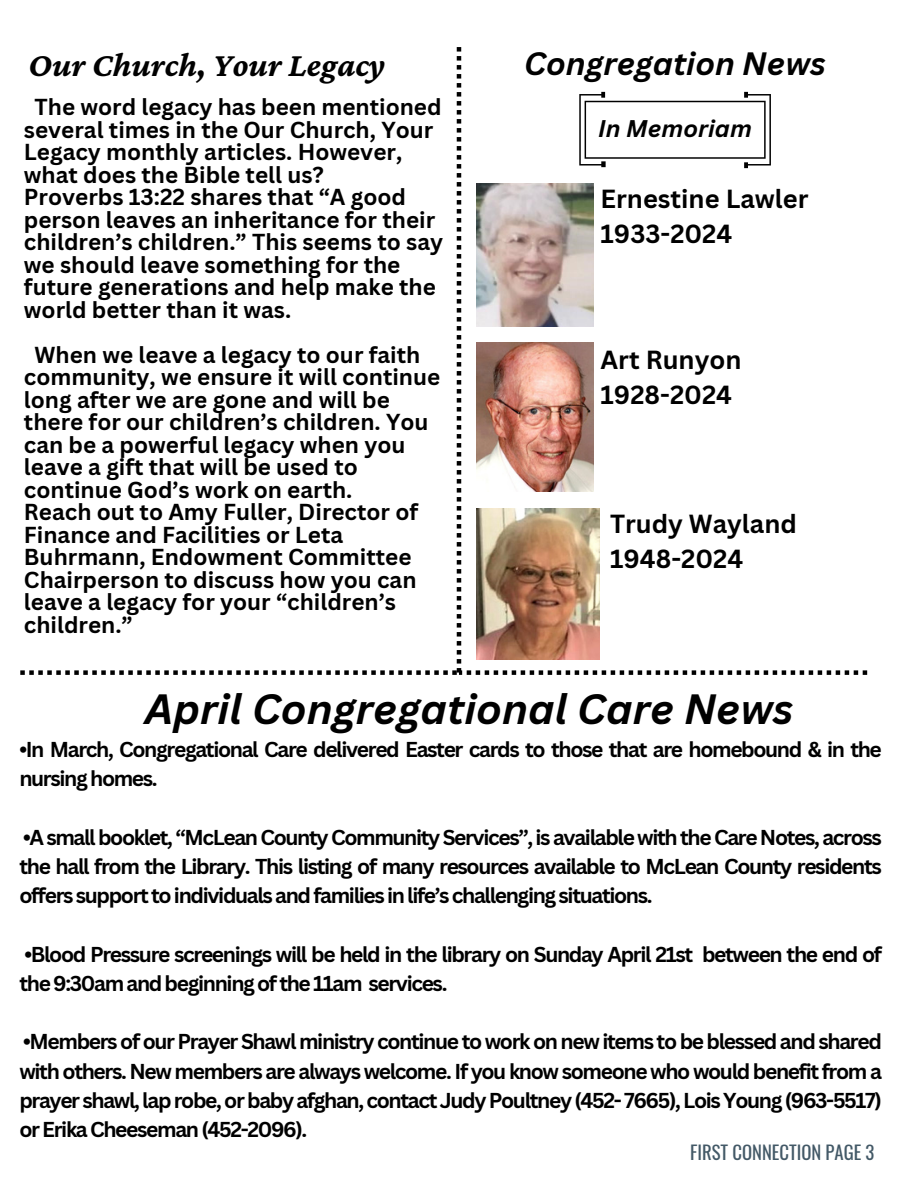
<style>
.page{position:relative;width:918px;height:1188px;background:#fff}
.page>*{position:absolute;margin:0;border:0;box-sizing:border-box;transform-origin:0 0}
.t1{font:italic 700 41.25px "Canva Sans";color:#000}
.t2{font:italic 700 34.35px "Crimson Pro";color:#000}
.t3{font:italic 700 31.5px "Canva Sans";color:#000}
.t4{font:700 25.5px/34.8px "Canva Sans";color:#000}
.t5{font:italic 700 23.4px "Canva Sans";color:#000}
.t6{font:700 22.5px/22.5px "Canva Sans";color:#000}
.t7{font:700 21px/29.2px "Canva Sans";letter-spacing:-.065em;color:#000}
.t8{font:18.6px "Oswald";color:#435967}
</style>
<div class="page">
<svg style="left:20px;top:47px;width:847px;height:628px"></svg>
<img style="left:477px;top:343px;width:117px;height:148px">
<img style="left:477px;top:509px;width:123px;height:150px">
<img style="left:477px;top:184px;width:117px;height:142px">
<p class="t2" style="left:29px;top:45px;width:358px">Our Church, Your Legacy</p>
<h3 class="t6" style="left:24px;top:95px;width:421px;text-indent:11px">The word legacy has been mentioned several times in the Our Church, Your Legacy monthly articles. However, what does the Bible tell us?<br>Proverbs 13:22 shares that “A good person leaves an inheritance for their children’s children.” This seems to say we should leave something for the future generations and help make the world better than it was.</h3>
<p class="t6" style="left:24px;top:343px;width:418px;text-indent:11px">When we leave a legacy to our faith community, we ensure it will continue long after we are gone and will be there for our children’s children. You can be a powerful legacy when you leave a gift that will be used to continue God’s work on earth.<br>Reach out to Amy Fuller, Director of<br>Finance and Facilities or Leta<br>Buhrmann, Endowment Committee<br>Chairperson to discuss how you can leave a legacy for your “children’s children.”</p>
<h3 class="t3" style="left:524px;top:42px;width:303px">Congregation News</h3>
<h2 class="t5" style="left:598px;top:112px;width:155px">In Memoriam</h2>
<h3 class="t4" style="left:601px;top:181px;width:209px">Ernestine Lawler<br>1933-2024</h3>
<p class="t4" style="left:601px;top:342px;width:142px">Art Runyon<br>1928-2024</p>
<p class="t4" style="left:610px;top:506px;width:188px">Trudy Wayland<br>1948-2024</p>
<h1 class="t1" style="left:145px;top:680px;width:650px">April Congregational Care News</h1>
<h4 class="t7" style="left:19px;top:734px;width:864px">•In March, Congregational Care delivered Easter cards to those that are homebound &amp; in the nursing homes.</h4>
<h4 class="t7" style="left:19px;top:822px;width:864px;text-align:justify">•A small booklet, “McLean County Community Services”, is available with the Care Notes, across the hall from the Library. This listing of many resources available to McLean County residents offers support to individuals and families in life’s challenging situations.</h4>
<h4 class="t7" style="left:19px;top:939px;width:864px">•Blood Pressure screenings will be held in the library on Sunday April 21st between the end of the 9:30am and beginning of the 11am services.</h4>
<h4 class="t7" style="left:19px;top:1027px;width:864px;text-align:justify">•Members of our Prayer Shawl ministry continue to work on new items to be blessed and shared with others. New members are always welcome. If you know someone who would benefit from a prayer shawl, lap robe, or baby afghan, contact Judy Poultney (452- 7665), Lois Young (963-5517) or Erika Cheeseman (452-2096).</h4>
<h3 class="t8" style="left:690px;top:1138px;width:186px">FIRST CONNECTION PAGE 3</h3>
</div>
